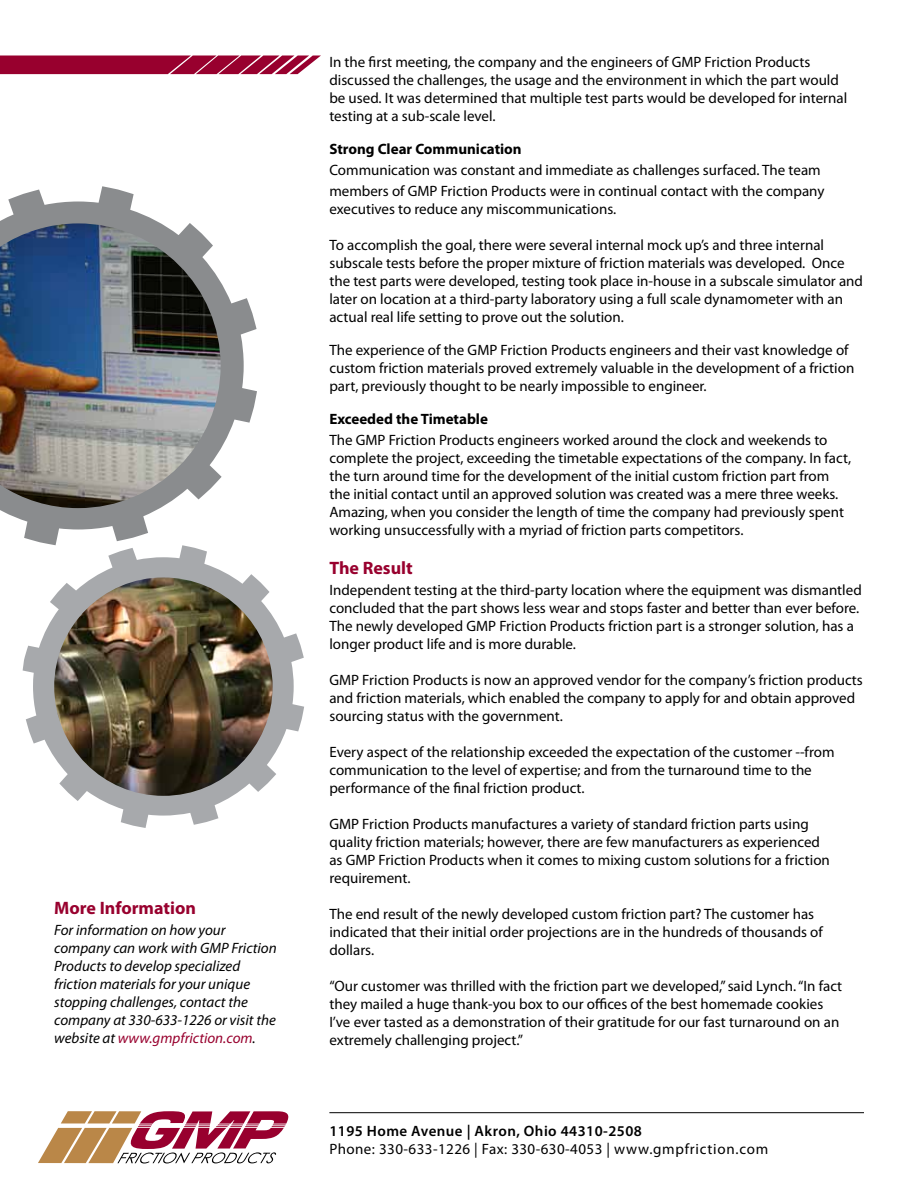
<style>
.page{position:relative;width:918px;height:1188px;background:#fff}
.page>*{position:absolute;margin:0;border:0;box-sizing:border-box;transform-origin:0 0}
.t1{font:700 18px "Myriad Pro";color:#98002e}
.t2{font:15px/18px "Myriad Pro";color:#000}
.t3{font:italic 15px/18px "Myriad Pro";color:#000}
.t4{font:15px "Myriad Pro";letter-spacing:.03em;color:#000}
.t5{font:700 15px "Myriad Pro";color:#000}
.t6{font:600 15px "Myriad Pro";letter-spacing:.03em;color:#000}
.s1{color:#98002e}
</style>
<div class="page">
<svg style="left:0;top:56px;width:321px;height:18px;background:#a11640"></svg>
<svg style="left:38px;top:1111px;width:250px;height:52px"></svg>
<hr style="left:329px;top:1112px;width:535px;height:1px;background:#000">
<svg style="left:0;top:186px;width:257px;height:359px"></svg>
<svg style="left:23px;top:545px;width:281px;height:283px"></svg>
<img style="left:54px;top:577px;width:219px;height:219px;border-radius:109px">
<img style="left:0;top:223px;width:221px;height:285px">
<p class="t1" style="left:54px;top:896px;width:143px">More Information</p>
<p class="t3" style="left:54px;top:921px;width:224px">For information on how your company can work with GMP Friction Products to develop specialized friction materials for your unique stopping challenges, contact the company at 330-633-1226 or visit the website at <span class="s1">www.gmpfriction.com</span>.</p>
<p class="t2" style="left:329px;top:52px;width:519px">In the first meeting, the company and the engineers of GMP Friction Products discussed the challenges, the usage and the environment in which the part would be used. It was determined that multiple test parts would be developed for internal testing at a sub-scale level.</p>
<p class="t5" style="left:329px;top:139px;width:194px">Strong Clear Communication</p>
<p class="t2" style="left:329px;top:159px;width:497px;line-height:21px">Communication was constant and immediate as challenges surfaced. The team members of GMP Friction Products were in continual contact with the company</p>
<p class="t2" style="left:329px;top:199px;width:288px">executives to reduce any miscommunications.</p>
<p class="t2" style="left:329px;top:235px;width:535px">To accomplish the goal, there were several internal mock up’s and three internal subscale tests before the proper mixture of friction materials was developed. Once the test parts were developed, testing took place in-house in a subscale simulator and later on location at a third-party laboratory using a full scale dynamometer with an actual real life setting to prove out the solution.</p>
<p class="t2" style="left:329px;top:340px;width:526px">The experience of the GMP Friction Products engineers and their vast knowledge of custom friction materials proved extremely valuable in the development of a friction part, previously thought to be nearly impossible to engineer.</p>
<p class="t5" style="left:329px;top:409px;width:160px">Exceeded the Timetable</p>
<p class="t2" style="left:329px;top:430px;width:523px">The GMP Friction Products engineers worked around the clock and weekends to complete the project, exceeding the timetable expectations of the company. In fact, the turn around time for the development of the initial custom friction part from the initial contact until an approved solution was created was a mere three weeks.<br>Amazing, when you consider the length of time the company had previously spent working unsuccessfully with a myriad of friction parts competitors.</p>
<p class="t1" style="left:329px;top:557px;width:85px">The Result</p>
<p class="t2" style="left:329px;top:581px;width:534px">Independent testing at the third-party location where the equipment was dismantled concluded that the part shows less wear and stops faster and better than ever before.<br>The newly developed GMP Friction Products friction part is a stronger solution, has a longer product life and is more durable.</p>
<p class="t2" style="left:329px;top:671px;width:535px">GMP Friction Products is now an approved vendor for the company’s friction products and friction materials, which enabled the company to apply for and obtain approved sourcing status with the government.</p>
<p class="t2" style="left:329px;top:743px;width:507px">Every aspect of the relationship exceeded the expectation of the customer --from communication to the level of expertise; and from the turnaround time to the performance of the final friction product.</p>
<p class="t2" style="left:329px;top:815px;width:502px">GMP Friction Products manufactures a variety of standard friction parts using quality friction materials; however, there are few manufacturers as experienced as GMP Friction Products when it comes to mixing custom solutions for a friction requirement.</p>
<p class="t2" style="left:329px;top:905px;width:495px">The end result of the newly developed custom friction part? The customer has indicated that their initial order projections are in the hundreds of thousands of dollars.</p>
<p class="t2" style="left:329px;top:977px;width:514px">“Our customer was thrilled with the friction part we developed,” said Lynch. “In fact they mailed a huge thank-you box to our offices of the best homemade cookies I’ve ever tasted as a demonstration of their gratitude for our fast turnaround on an extremely challenging project.”</p>
<p class="t6" style="left:329px;top:1121px;width:314px">1195 Home Avenue | Akron, Ohio 44310-2508</p>
<p class="t4" style="left:329px;top:1140px;width:440px">Phone: 330-633-1226 | Fax: 330-630-4053 | www.gmpfriction.com</p>
</div>
